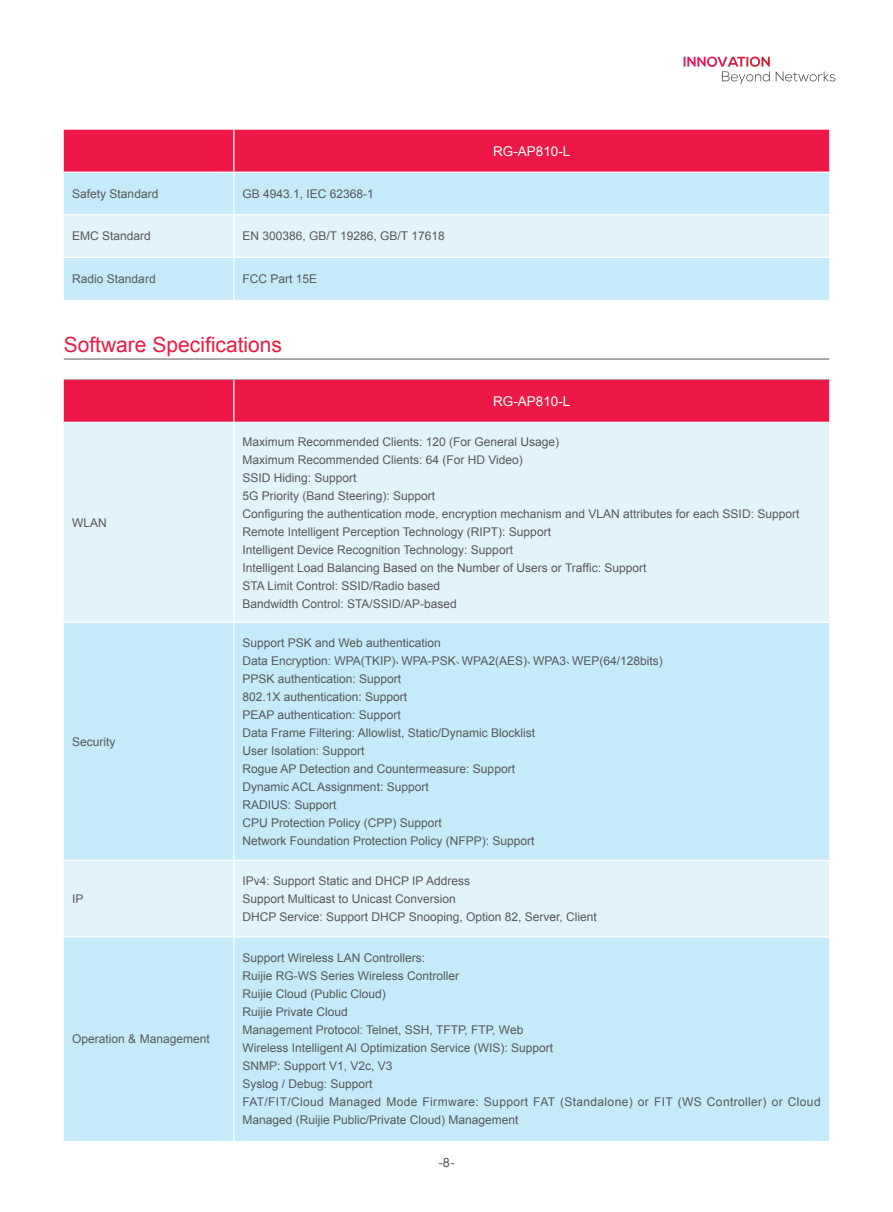
<style>
.page{position:relative;width:893px;height:1212px;background:#fff}
.page>*{position:absolute;margin:0;border:0;box-sizing:border-box;transform-origin:0 0}
.t1{font:21px "Arial";color:#ed1a40}
.t2{font:13.5px "Arial";color:#fff}
.t3{font:12.75px "Arial";color:#57585a}
.t4{font:12px/18px "Arial";color:#57585a}
</style>
<div class="page">
<svg style="left:684px;top:57px;width:86px;height:27px"></svg>
<svg style="left:776px;top:71px;width:59px;height:10px"></svg>
<hr style="left:64px;top:359px;width:765px;height:1px;background:#57585a">
<div style="left:64px;top:130px;width:765px;height:42px;background:#ed1845"></div>
<div style="left:64px;top:173px;width:765px;height:127px;background:#c6eafa"></div>
<div style="left:64px;top:215px;width:765px;height:42px;background:#e1f4fc"></div>
<hr style="left:233px;top:130px;width:1px;height:42px;background:#fff">
<hr style="left:233px;top:173px;width:1px;height:41px;background:#fff">
<hr style="left:64px;top:214px;width:170px;height:1px;background:#fff">
<hr style="left:234px;top:214px;width:595px;height:1px;background:#fff">
<hr style="left:233px;top:215px;width:1px;height:42px;background:#fff">
<hr style="left:64px;top:257px;width:170px;height:1px;background:#fff">
<hr style="left:234px;top:257px;width:595px;height:1px;background:#fff">
<hr style="left:233px;top:258px;width:1px;height:42px;background:#fff">
<div style="left:64px;top:380px;width:765px;height:42px;background:#ed1845"></div>
<div style="left:64px;top:423px;width:765px;height:198px;background:#e1f4fc"></div>
<svg style="left:64px;top:623px;width:765px;height:518px;background:#caebfa"></svg>
<hr style="left:233px;top:380px;width:1px;height:42px;background:#fff">
<hr style="left:233px;top:423px;width:1px;height:198px;background:#fff">
<hr style="left:233px;top:623px;width:1px;height:237px;background:#fff">
<hr style="left:64px;top:860px;width:170px;height:1px;background:#fff">
<hr style="left:234px;top:860px;width:595px;height:1px;background:#fff">
<hr style="left:233px;top:861px;width:1px;height:75px;background:#fff">
<hr style="left:64px;top:936px;width:170px;height:1px;background:#fff">
<hr style="left:234px;top:936px;width:595px;height:1px;background:#fff">
<hr style="left:233px;top:937px;width:1px;height:204px;background:#fff">
<p class="t4" style="left:72px;top:185px;width:88px">Safety Standard</p>
<p class="t4" style="left:242px;top:185px;width:133px">GB 4943.1, IEC 62368-1</p>
<p class="t4" style="left:72px;top:227px;width:80px">EMC Standard</p>
<p class="t4" style="left:242px;top:227px;width:204px">EN 300386, GB/T 19286, GB/T 17618</p>
<p class="t4" style="left:72px;top:270px;width:85px">Radio Standard</p>
<p class="t4" style="left:242px;top:270px;width:76px">FCC Part 15E</p>
<h1 class="t1" style="left:64px;top:330px;width:220px">Software Specifications</h1>
<p class="t2" style="left:493px;top:142px;width:79px">RG-AP810-L</p>
<p class="t2" style="left:493px;top:392px;width:79px">RG-AP810-L</p>
<p class="t4" style="left:72px;top:513px;width:36px">WLAN</p>
<p class="t4" style="left:72px;top:732px;width:45px">Security</p>
<p class="t4" style="left:72px;top:890px;width:13px">IP</p>
<p class="t4" style="left:72px;top:1030px;width:139px">Operation &amp; Management</p>
<p class="t4" style="left:242px;top:432px;width:558px">Maximum Recommended Clients: 120 (For General Usage)<br>Maximum Recommended Clients: 64 (For HD Video)<br>SSID Hiding: Support<br>5G Priority (Band Steering): Support<br>Configuring the authentication mode, encryption mechanism and VLAN attributes for each SSID: Support Remote Intelligent Perception Technology (RIPT): Support<br>Intelligent Device Recognition Technology: Support<br>Intelligent Load Balancing Based on the Number of Users or Traffic: Support<br>STA Limit Control: SSID/Radio based<br>Bandwidth Control: STA/SSID/AP-based</p>
<p class="t4" style="left:242px;top:633px;width:422px">Support PSK and Web authentication<br>Data Encryption: WPA(TKIP) WPA-PSK WPA2(AES) WPA3 WEP(64/128bits)<br>PPSK authentication: Support<br>802.1X authentication: Support<br>PEAP authentication: Support<br>Data Frame Filtering: Allowlist, Static/Dynamic Blocklist<br>User Isolation: Support<br>Rogue AP Detection and Countermeasure: Support<br>Dynamic ACL Assignment: Support<br>RADIUS: Support<br>CPU Protection Policy (CPP) Support<br>Network Foundation Protection Policy (NFPP): Support</p>
<p class="t4" style="left:242px;top:872px;width:356px">IPv4: Support Static and DHCP IP Address<br>Support Multicast to Unicast Conversion<br>DHCP Service: Support DHCP Snooping, Option 82, Server, Client</p>
<p class="t4" style="left:242px;top:949px;width:580px">Support Wireless LAN Controllers:<br>Ruijie RG-WS Series Wireless Controller<br>Ruijie Cloud (Public Cloud)<br>Ruijie Private Cloud<br>Management Protocol: Telnet, SSH, TFTP, FTP, Web<br>Wireless Intelligent AI Optimization Service (WIS): Support<br>SNMP: Support V1, V2c, V3<br>Syslog / Debug: Support<br>FAT/FIT/Cloud Managed Mode Firmware: Support FAT (Standalone) or FIT (WS Controller) or Cloud Managed (Ruijie Public/Private Cloud) Management</p>
<p class="t3" style="left:438px;top:1154px;width:18px">-8-</p>
</div>
